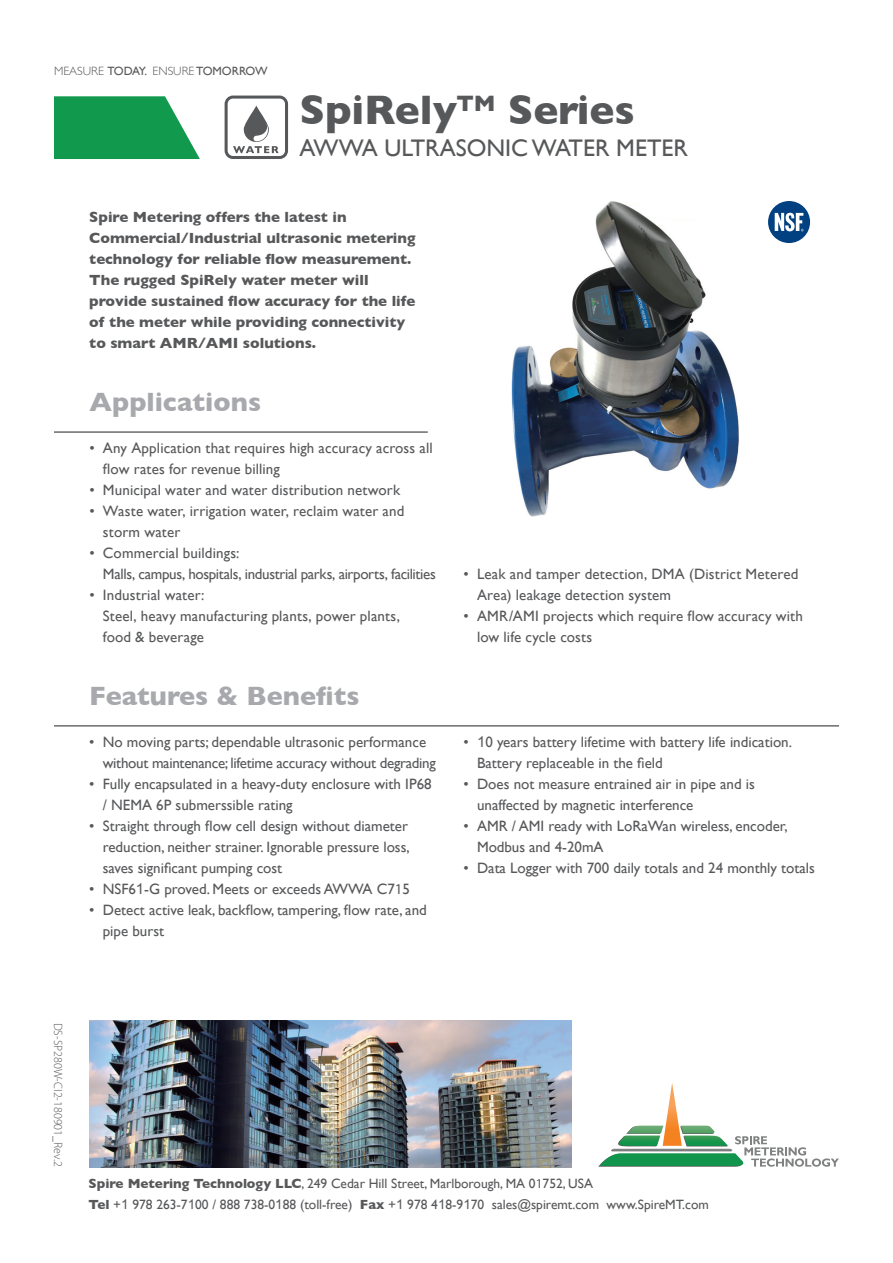
<style>
.page{position:relative;width:893px;height:1263px;background:#fff}
.page>*{position:absolute;margin:0;border:0;box-sizing:border-box;transform-origin:0 0}
.t1{font:700 42px "Gill Sans";letter-spacing:-.005em;color:#57585a}
.t2{font:700 27px "Gill Sans";color:#a8a9ad}
.t3{font:24px "Gill Sans";color:#57585a}
.t4{font:15px/21px "Gill Sans";color:#57585a}
.t5{font:700 15px/21px "Gill Sans";color:#57585a}
.t6{font:15px/21px "Gill Sans";letter-spacing:-.02em;color:#57585a}
.t7{font:13.5px/21px "Gill Sans";color:#57585a}
.t8{font:12px "Gill Sans";letter-spacing:-.04em;color:#57585a}
.t9{font:300 12px "Myriad Pro";color:#57585a}
.s1{font-weight:300}
.s2{font-family:"Arial"}
.s3{font-family:"Myriad"}
.s4{font-weight:700}
.s5{font-family:"Myriad Pro"}
</style>
<div class="page">
<img style="left:511px;top:201px;width:228px;height:315px">
<hr style="left:54px;top:726px;width:785px;height:1px;background:#231f20">
<hr style="left:54px;top:432px;width:374px;height:1px;background:#231f20">
<img style="left:89px;top:1020px;width:483px;height:147px">
<svg style="left:598px;top:1083px;width:241px;height:84px"></svg>
<svg style="left:225px;top:96px;width:63px;height:63px"></svg>
<svg style="left:54px;top:96px;width:146px;height:63px;background:#2da562"></svg>
<div style="left:768px;top:201px;width:42px;height:42px;background:#014081;border-radius:50%"></div>
<svg style="left:775px;top:213px;width:28px;height:18px"></svg>
<p class="t8" style="left:54px;top:64px;width:215px"><span class="s1">MEASURE</span> TODAY. <span class="s1">ENSURE</span> TOMORROW</p>
<h1 class="t1" style="left:300px;top:77px;width:337px">SpiRely<sup>TM</sup> Series</h1>
<h3 class="t3" style="left:300px;top:133px;width:390px">AWWA ULTRASONIC WATER METER</h3>
<p class="t5" style="left:89px;top:206px;width:328px">Spire Metering offers the latest in Commercial/Industrial ultrasonic metering technology for reliable flow measurement.<br>The rugged SpiRely water meter will provide sustained flow accuracy for the life of the meter while providing connectivity to smart AMR/AMI solutions.</p>
<h2 class="t2" style="left:89px;top:380px;width:173px">Applications</h2>
<p class="t4" style="left:103px;top:437px;width:331px;text-indent:-14px">• Any Application that requires high accuracy across all flow rates for revenue billing</p>
<p class="t4" style="left:89px;top:479px;width:312px">• Municipal water and water distribution network</p>
<p class="t4" style="left:103px;top:500px;width:303px;text-indent:-14px">• Waste water, irrigation water, reclaim water and storm water</p>
<p class="t6" style="left:103px;top:542px;width:334px;text-indent:-14px">• Commercial buildings:<br>Malls, campus, hospitals, industrial parks, airports, facilities</p>
<p class="t4" style="left:103px;top:584px;width:299px;text-indent:-14px">• Industrial water:<br>Steel, heavy manufacturing plants, power plants, food &amp; beverage</p>
<h2 class="t2" style="left:89px;top:674px;width:272px">Features &amp; Benefits</h2>
<p class="t6" style="left:103px;top:731px;width:335px;text-indent:-14px">• No moving parts; dependable ultrasonic performance without maintenance; lifetime accuracy without degrading</p>
<p class="t4" style="left:103px;top:773px;width:330px;text-indent:-14px">• Fully encapsulated in a heavy-duty enclosure with IP68 / NEMA 6P submerssible rating</p>
<p class="t4" style="left:103px;top:815px;width:308px;text-align:justify;text-indent:-14px">• Straight through flow cell design without diameter reduction, neither strainer. Ignorable pressure loss, saves significant pumping cost</p>
<p class="t4" style="left:89px;top:878px;width:322px">• NSF6<span class="s2">1</span>-G proved. Meets or exceeds AWWA C7<span class="s3">1</span>5</p>
<p class="t4" style="left:103px;top:899px;width:326px;text-indent:-14px">• Detect active leak, backflow, tampering, flow rate, and pipe burst</p>
<p class="t4" style="left:477px;top:563px;width:323px;text-indent:-14px">• Leak and tamper detection, DMA (District Metered<br>Area) leakage detection system</p>
<p class="t4" style="left:477px;top:605px;width:328px;text-indent:-14px">• AMR/AMI projects which require flow accuracy with low life cycle costs</p>
<p class="t4" style="left:477px;top:731px;width:317px;text-indent:-14px">• <span class="s2">1</span>0 years battery lifetime with battery life indication.<br>Battery replaceable in the field</p>
<p class="t4" style="left:477px;top:773px;width:280px;text-indent:-14px">• Does not measure entrained air in pipe and is unaffected by magnetic interference</p>
<p class="t4" style="left:477px;top:815px;width:312px;text-indent:-14px">• AMR / AMI ready with LoRaWan wireless, encoder,<br>Modbus and 4-20mA</p>
<p class="t4" style="left:463px;top:857px;width:353px">• Data Logger with 700 daily totals and 24 monthly totals</p>
<p class="t9" style="left:65px;top:1023px;width:146px;rotate:90deg">DS-SP280W-CI2-180901_Rev.2</p>
<p class="t7" style="left:89px;top:1173px;width:622px"><span class="s4">Spire Metering Technology LLC</span>, 249 Cedar Hill Street, Marlborough, MA 0<span class="s5">1</span>752, USA<br><span class="s4">Tel</span> +<span class="s2">1</span> 978 263-7<span class="s2">1</span>00 / 888 738-0<span class="s2">1</span>88 (toll-free) <span class="s4">Fax</span> +<span class="s2">1</span> 978 4<span class="s2">1</span>8-9<span class="s2">1</span>70 sales@spiremt.com www.SpireMT.com</p>
</div>
